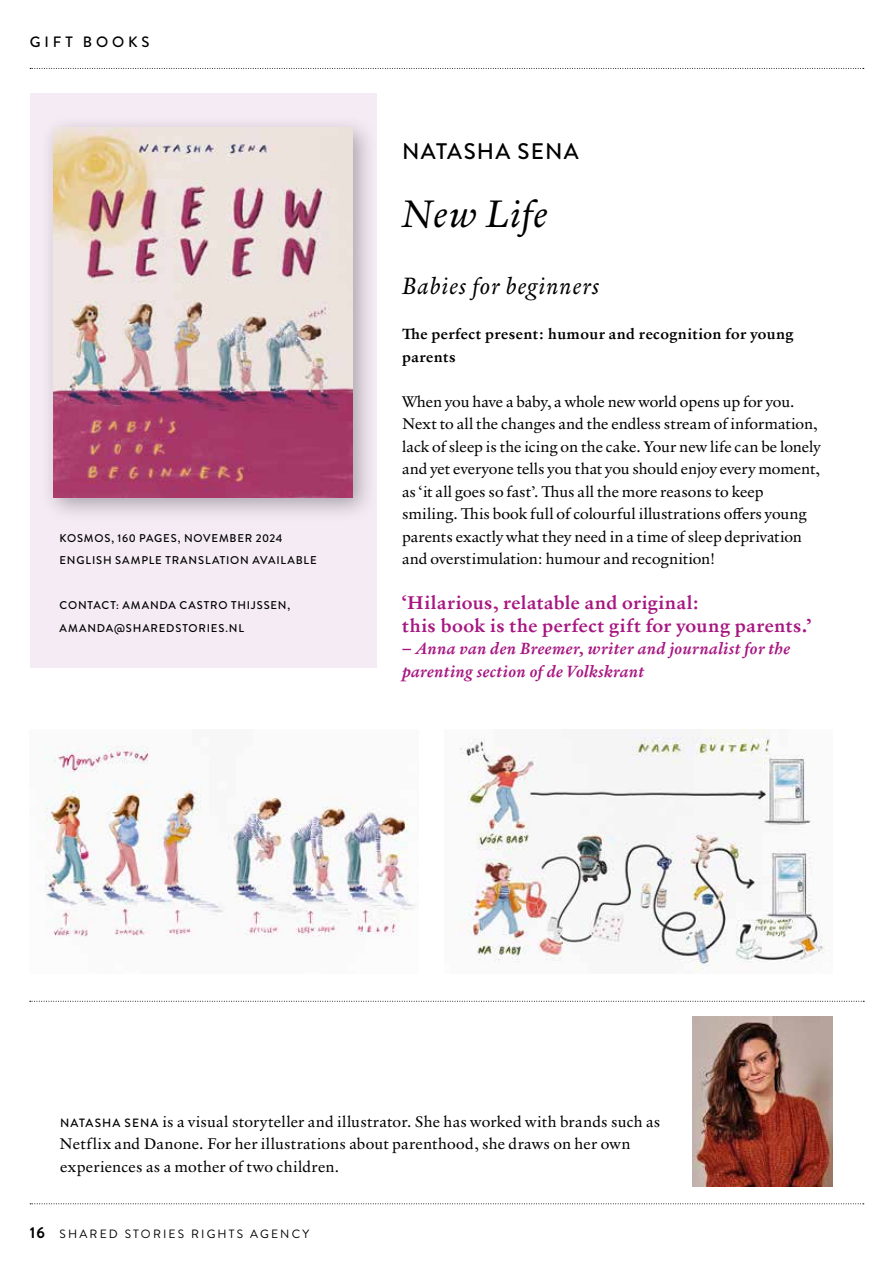
<style>
.page{position:relative;width:893px;height:1263px;background:#fff}
.page>*{position:absolute;margin:0;border:0;box-sizing:border-box;transform-origin:0 0}
.t1{font:italic 39px "Verdigris MVB Pro Text";letter-spacing:.015em;color:#000}
.t2{font:italic 24px "Verdigris MVB Pro Text";letter-spacing:.035em;color:#000}
.t3{font:500 22.5px "Brandon Grotesque";letter-spacing:.055em;color:#000}
.t4{font:700 18.75px/22.5px "Verdigris MVB Pro Text";letter-spacing:.025em;color:#a71681}
.t5{font:italic 700 16.5px/22.5px "Verdigris MVB Pro Text";letter-spacing:.02em;color:#a71681}
.t6{font:15.75px/22.5px "Verdigris MVB Pro Text";letter-spacing:.01em;color:#000}
.t7{font:700 15px/22.5px "Verdigris MVB Pro Text";letter-spacing:.03em;color:#000}
.t8{font:500 15px "Brandon Grotesque";letter-spacing:.26em;color:#000}
.t9{font:12px "Brandon Grotesque";letter-spacing:.18em;color:#000}
.t10{font:500 11.25px/22.5px "Brandon Grotesque";letter-spacing:.075em;color:#000}
.s1{font-style:normal;font-size:18.75px}
.s2{font-family:"Brandon Grotesque";font-weight:500;font-size:12px}
.s3{font-weight:700;font-size:15.75px}
</style>
<div class="page">
<svg style="left:30px;top:1203px;width:834px;height:1px"></svg>
<div style="left:30px;top:94px;width:346px;height:574px;background:#f5ebf5"></div>
<div style="left:40px;top:114px;width:338px;height:409px;background:#000;opacity:.3"></div>
<img style="left:53px;top:128px;width:300px;height:369px">
<svg style="left:30px;top:68px;width:834px;height:1px"></svg>
<svg style="left:30px;top:1001px;width:834px;height:1px"></svg>
<img style="left:693px;top:1016px;width:140px;height:170px">
<img style="left:459px;top:729px;width:365px;height:242px">
<img style="left:45px;top:746px;width:370px;height:191px">
<p class="t8" style="left:30px;top:31px;width:121px">GIFT BOOKS</p>
<p class="t10" style="left:60px;top:527px;width:259px">KOSMOS, 160 PAGES, NOVEMBER 2024<br>ENGLISH SAMPLE TRANSLATION AVAILABLE</p>
<p class="t10" style="left:60px;top:594px;width:232px">CONTACT: AMANDA CASTRO THIJSSEN,<br>AMANDA@SHAREDSTORIES.NL</p>
<h3 class="t3" style="left:402px;top:136px;width:178px">NATASHA SENA</h3>
<h1 class="t1" style="left:402px;top:187px;width:147px">New Life</h1>
<h2 class="t2" style="left:402px;top:270px;width:199px">Babies for beginners</h2>
<p class="t7" style="left:402px;top:322px;width:393px">The perfect present: humour and recognition for young parents</p>
<p class="t6" style="left:402px;top:390px;width:420px">When you have a baby, a whole new world opens up for you.<br>Next to all the changes and the endless stream of information, lack of sleep is the icing on the cake. Your new life can be lonely and yet everyone tells you that you should enjoy every moment, as ‘it all goes so fast’. Thus all the more reasons to keep smiling. This book full of colourful illustrations offers young parents exactly what they need in a time of sleep deprivation and overstimulation: humour and recognition!</p>
<p class="t4" style="left:402px;top:591px;width:411px">‘Hilarious, relatable and original:<br>this book is the perfect gift for young parents.’</p>
<p class="t5" style="left:402px;top:637px;width:390px"><span class="s1">–</span> Anna van den Breemer, writer and journalist for the parenting section of de Volkskrant</p>
<p class="t6" style="left:59px;top:1110px;width:602px"><span class="s2">NATASHA SENA</span> is a visual storyteller and illustrator. She has worked with brands such as<br>Netflix and Danone. For her illustrations about parenthood, she draws on her own experiences as a mother of two children.</p>
<p class="t9" style="left:30px;top:1225px;width:281px"><span class="s3">16</span> SHARED STORIES RIGHTS AGENCY</p>
</div>
